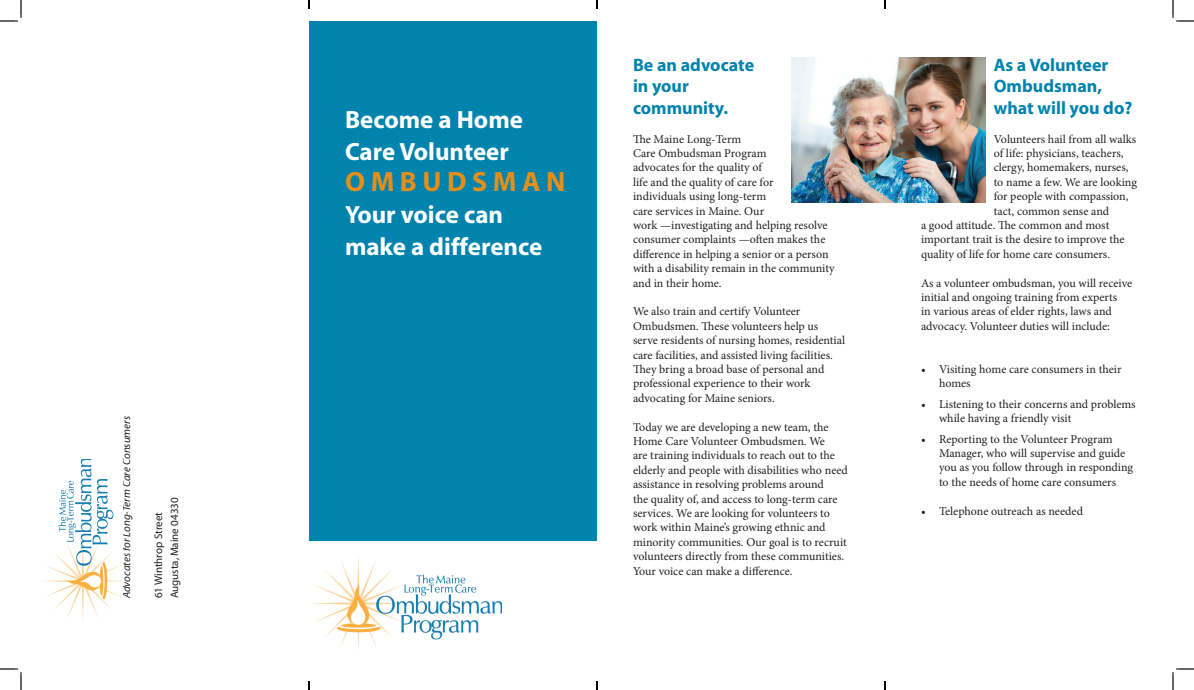
<style>
.page{position:relative;width:1194px;height:690px;background:#fff}
.page>*{position:absolute;margin:0;border:0;box-sizing:border-box;transform-origin:0 0}
.t1{font:700 28px "Myriad";letter-spacing:.2em;color:#e58e19}
.t2{font:700 25px/32px "Myriad";color:#fff}
.t3{font:700 18px/21.6px "Myriad";color:#0083ad}
.t4{font:12px/14.4px "Minion Pro";letter-spacing:-.005em;color:#231f20}
.t5{font:italic 11px "Myriad";color:#231f20}
.t6{font:11px/16px "Myriad";color:#231f20}
</style>
<div class="page">
<div style="left:309px;top:21px;width:288px;height:520px;background:#0083ad"></div>
<img style="left:311px;top:556px;width:191px;height:95px">
<img style="left:44px;top:459px;width:78px;height:162px">
<img style="left:791px;top:57px;width:194px;height:146px">
<svg style="left:0;top:0;width:22px;height:22px"></svg>
<svg style="left:0;top:668px;width:22px;height:22px"></svg>
<svg style="left:1172px;top:0;width:22px;height:22px"></svg>
<svg style="left:1172px;top:668px;width:22px;height:22px"></svg>
<svg style="left:308px;top:0;width:2px;height:9px"></svg>
<svg style="left:308px;top:681px;width:2px;height:9px"></svg>
<svg style="left:596px;top:0;width:2px;height:9px"></svg>
<svg style="left:596px;top:681px;width:2px;height:9px"></svg>
<svg style="left:884px;top:0;width:2px;height:9px"></svg>
<svg style="left:884px;top:681px;width:2px;height:9px"></svg>
<p class="t5" style="left:121px;top:598px;width:184px;rotate:-90deg">Advocates for Long-Term Care Consumers</p>
<p class="t6" style="left:151px;top:598px;width:102px;rotate:-90deg">61 Winthrop Street<br>Augusta, Maine 04330</p>
<h2 class="t2" style="left:345px;top:104px;width:180px">Become a Home<br>Care Volunteer</h2>
<h1 class="t1" style="left:345px;top:167px;width:222px">OMBUDSMAN</h1>
<h2 class="t2" style="left:345px;top:199px;width:199px">Your voice can make a difference</h2>
<h3 class="t3" style="left:633px;top:54px;width:123px">Be an advocate in your community.</h3>
<p class="t4" style="left:633px;top:132px;width:203px">The Maine Long-Term<br>Care Ombudsman Program<br>advocates for the quality of<br>life and the quality of care for<br>individuals using long-term<br>care services in Maine. Our<br>work —investigating and helping resolve consumer complaints —often makes the difference in helping a senior or a person with a disability remain in the community and in their home.</p>
<p class="t4" style="left:633px;top:304px;width:214px">We also train and certify Volunteer Ombudsmen. These volunteers help us serve residents of nursing homes, residential care facilities, and assisted living facilities.<br>They bring a broad base of personal and professional experience to their work advocating for Maine seniors.</p>
<p class="t4" style="left:633px;top:420px;width:216px">Today we are developing a new team, the Home Care Volunteer Ombudsmen. We<br>are training individuals to reach out to the elderly and people with disabilities who need assistance in resolving problems around<br>the quality of, and access to long-term care services. We are looking for volunteers to work within Maine’s growing ethnic and minority communities. Our goal is to recruit volunteers directly from these communities.<br>Your voice can make a difference.</p>
<h3 class="t3" style="left:994px;top:54px;width:140px">As a Volunteer<br>Ombudsman, what will you do?</h3>
<p class="t4" style="left:994px;top:132px;width:144px">Volunteers hail from all walks</p>
<p class="t4" style="left:994px;top:146px;width:131px">of life: physicians, teachers,</p>
<p class="t4" style="left:994px;top:160px;width:136px">clergy, homemakers, nurses,</p>
<p class="t4" style="left:994px;top:175px;width:145px">to name a few. We are looking</p>
<p class="t4" style="left:994px;top:189px;width:136px">for people with compassion,</p>
<p class="t4" style="left:994px;top:204px;width:117px">tact, common sense and</p>
<p class="t4" style="left:921px;top:218px;width:190px">a good attitude. The common and most</p>
<p class="t4" style="left:921px;top:232px;width:205px">important trait is the desire to improve the</p>
<p class="t4" style="left:921px;top:247px;width:191px">quality of life for home care consumers.</p>
<p class="t4" style="left:921px;top:276px;width:213px">As a volunteer ombudsman, you will receive initial and ongoing training from experts<br>in various areas of elder rights, laws and advocacy. Volunteer duties will include:</p>
<p class="t4" style="left:939px;top:362px;width:184px;text-indent:-18px">• Visiting home care consumers in their homes</p>
<p class="t4" style="left:939px;top:397px;width:198px;text-indent:-18px">• Listening to their concerns and problems while having a friendly visit</p>
<p class="t4" style="left:939px;top:432px;width:196px;text-indent:-18px">• Reporting to the Volunteer Program Manager, who will supervise and guide you as you follow through in responding to the needs of home care consumers</p>
<p class="t4" style="left:921px;top:504px;width:164px">• Telephone outreach as needed</p>
</div>
